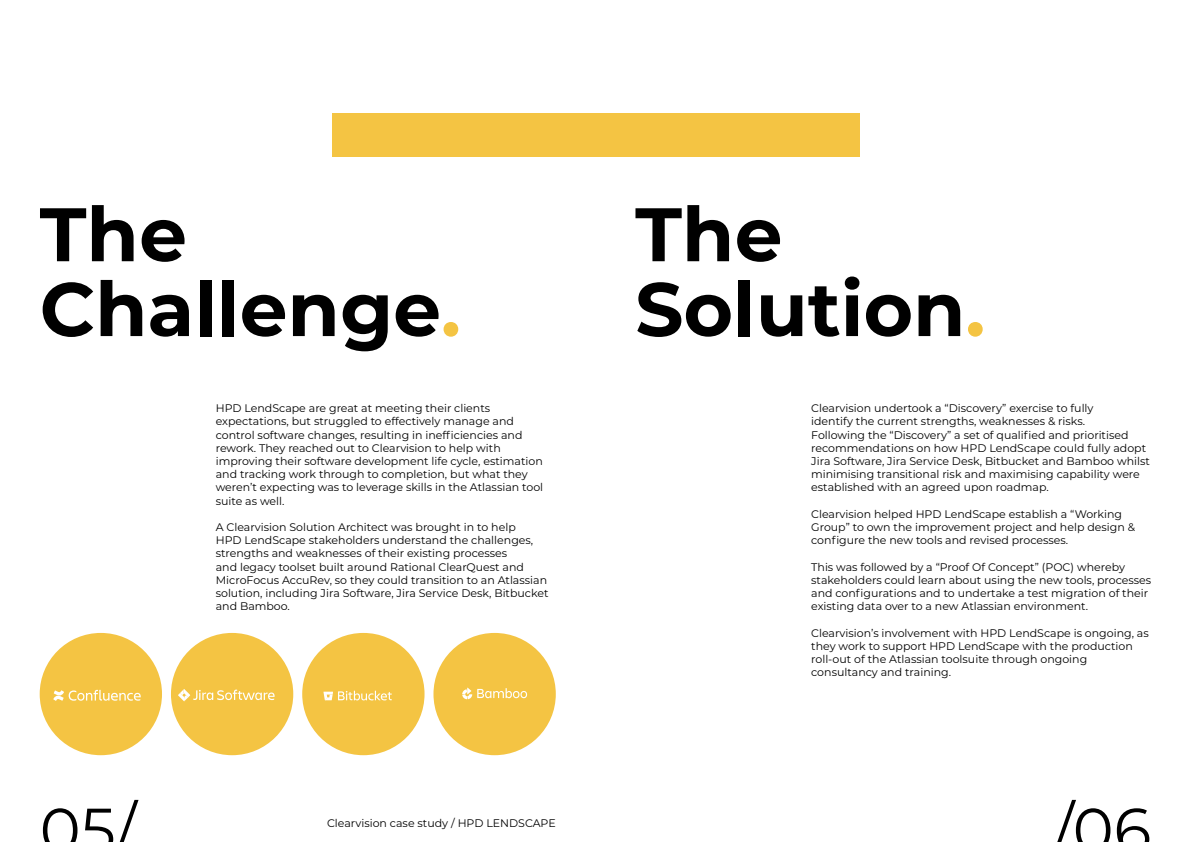
<style>
.page{position:relative;width:1191px;height:842px;background:#fff}
.page>*{position:absolute;margin:0;border:0;box-sizing:border-box;transform-origin:0 0}
.t1{font:700 75.7px/74.8px "Montserrat";color:#000}
.t2{font:61.8px "Montserrat";color:#000}
.t3{font:11px/13.2px "Montserrat";color:#000}
.s1{color:#f4c443}
</style>
<div class="page">
<div style="left:331px;top:113px;width:528px;height:43px;background:#f4c443"></div>
<div style="left:171px;top:633px;width:122px;height:122px;background:#f4c443;border-radius:50%"></div>
<div style="left:40px;top:633px;width:122px;height:122px;background:#f4c443;border-radius:50%"></div>
<div style="left:302px;top:633px;width:122px;height:122px;background:#f4c443;border-radius:50%"></div>
<div style="left:433px;top:633px;width:123px;height:122px;background:#f4c443;border-radius:50%"></div>
<svg style="left:53px;top:690px;width:88px;height:11px"></svg>
<svg style="left:178px;top:689px;width:96px;height:12px"></svg>
<svg style="left:323px;top:691px;width:69px;height:9px"></svg>
<svg style="left:462px;top:687px;width:65px;height:12px"></svg>
<h1 class="t1" style="left:40px;top:193px;width:422px">The<br>Challenge<span class="s1">.</span></h1>
<h2 class="t2" style="left:40px;top:787px;width:98px">05/</h2>
<p class="t3" style="left:216px;top:401px;width:329px">HPD LendScape are great at meeting their clients expectations, but struggled to effectively manage and control software changes, resulting in inefficiencies and rework. They reached out to Clearvision to help with improving their software development life cycle, estimation and tracking work through to completion, but what they weren’t expecting was to leverage skills in the Atlassian tool suite as well.</p>
<p class="t3" style="left:216px;top:520px;width:334px">A Clearvision Solution Architect was brought in to help<br>HPD LendScape stakeholders understand the challenges, strengths and weaknesses of their existing processes<br>and legacy toolset built around Rational ClearQuest and MicroFocus AccuRev, so they could transition to an Atlassian solution, including Jira Software, Jira Service Desk, Bitbucket and Bamboo.</p>
<p class="t3" style="left:327px;top:816px;width:230px">Clearvision case study / HPD LENDSCAPE</p>
<h1 class="t1" style="left:635px;top:193px;width:351px">The<br>Solution<span class="s1">.</span></h1>
<p class="t3" style="left:811px;top:401px;width:340px">Clearvision undertook a “Discovery” exercise to fully<br>identify the current strengths, weaknesses &amp; risks.<br>Following the “Discovery” a set of qualified and prioritised recommendations on how HPD LendScape could fully adopt Jira Software, Jira Service Desk, Bitbucket and Bamboo whilst minimising transitional risk and maximising capability were established with an agreed upon roadmap.</p>
<p class="t3" style="left:811px;top:507px;width:325px">Clearvision helped HPD LendScape establish a “Working<br>Group” to own the improvement project and help design &amp; configure the new tools and revised processes.</p>
<p class="t3" style="left:811px;top:560px;width:341px">This was followed by a “Proof Of Concept” (POC) whereby stakeholders could learn about using the new tools, processes and configurations and to undertake a test migration of their existing data over to a new Atlassian environment.</p>
<p class="t3" style="left:811px;top:626px;width:339px">Clearvision’s involvement with HPD LendScape is ongoing, as they work to support HPD LendScape with the production roll-out of the Atlassian toolsuite through ongoing consultancy and training.</p>
<h2 class="t2" style="left:1053px;top:787px;width:100px">/06</h2>
</div>
